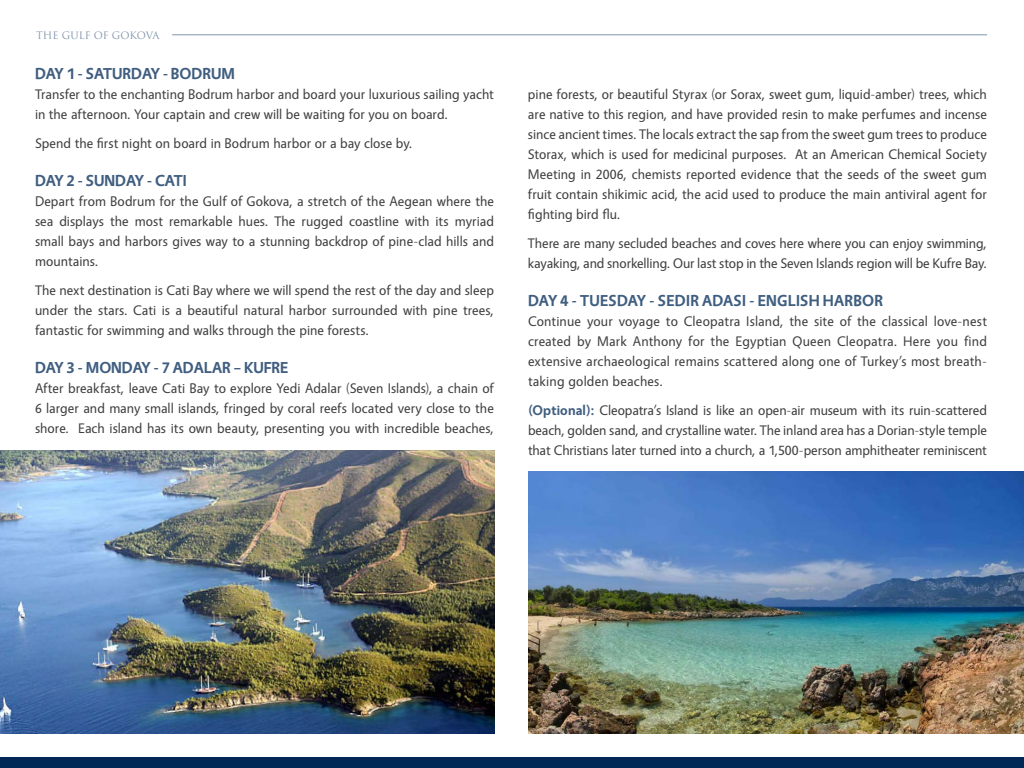
<style>
.page{position:relative;width:1024px;height:768px;background:#fff}
.page>*{position:absolute;margin:0;border:0;box-sizing:border-box;transform-origin:0 0}
.t1{font:700 16px "Vegur";color:#405e80}
.t2{font:700 16px "Vegur";letter-spacing:.02em;color:#405e80}
.t3{font:14px/20px "Vegur";color:#404040;text-align:justify}
.t4{font:10px "Trajan Pro";color:#8094aa}
.s1{font-weight:700;color:#405e80}
</style>
<div class="page">
<hr style="left:172px;top:35px;width:815px;height:1px;background:#8094aa">
<div style="left:0;top:757px;width:1024px;height:11px;background:#002856"></div>
<img style="left:0;top:450px;width:495px;height:283px">
<img style="left:528px;top:472px;width:496px;height:261px">
<p class="t4" style="left:36px;top:29px;width:125px">THE GULF OF GOKOVA</p>
<p class="t1" style="left:35px;top:65px;width:201px">DAY 1 - SATURDAY - BODRUM</p>
<p class="t3" style="left:35px;top:85px;width:461px">Transfer to the enchanting Bodrum harbor and board your luxurious sailing yacht in the afternoon. Your captain and crew will be waiting for you on board.</p>
<p class="t3" style="left:35px;top:134px;width:379px">Spend the first night on board in Bodrum harbor or a bay close by.</p>
<p class="t1" style="left:35px;top:172px;width:153px">DAY 2 - SUNDAY - CATI</p>
<p class="t3" style="left:35px;top:192px;width:461px">Depart from Bodrum for the Gulf of Gokova, a stretch of the Aegean where the sea displays the most remarkable hues. The rugged coastline with its myriad small bays and harbors gives way to a stunning backdrop of pine-clad hills and mountains.</p>
<p class="t3" style="left:35px;top:281px;width:461px">The next destination is Cati Bay where we will spend the rest of the day and sleep under the stars. Cati is a beautiful natural harbor surrounded with pine trees, fantastic for swimming and walks through the pine forests.</p>
<p class="t1" style="left:35px;top:359px;width:255px">DAY 3 - MONDAY - 7 ADALAR – KUFRE</p>
<p class="t3" style="left:35px;top:379px;width:460px">After breakfast, leave Cati Bay to explore Yedi Adalar (Seven Islands), a chain of 6 larger and many small islands, fringed by coral reefs located very close to the shore. Each island has its own beauty, presenting you with incredible beaches,</p>
<p class="t3" style="left:528px;top:85px;width:461px">pine forests, or beautiful Styrax (or Sorax, sweet gum, liquid-amber) trees, which are native to this region, and have provided resin to make perfumes and incense since ancient times. The locals extract the sap from the sweet gum trees to produce Storax, which is used for medicinal purposes. At an American Chemical Society Meeting in 2006, chemists reported evidence that the seeds of the sweet gum fruit contain shikimic acid, the acid used to produce the main antiviral agent for fighting bird flu.</p>
<p class="t3" style="left:528px;top:234px;width:460px">There are many secluded beaches and coves here where you can enjoy swimming, kayaking, and snorkelling. Our last stop in the Seven Islands region will be Kufre Bay.</p>
<p class="t2" style="left:528px;top:292px;width:357px">DAY 4 - TUESDAY - SEDIR ADASI - ENGLISH HARBOR</p>
<p class="t3" style="left:528px;top:312px;width:461px">Continue your voyage to Cleopatra Island, the site of the classical love-nest created by Mark Anthony for the Egyptian Queen Cleopatra. Here you find extensive archaeological remains scattered along one of Turkey’s most breath&shy;taking golden beaches.</p>
<p class="t3" style="left:528px;top:401px;width:461px"><span class="s1">(Optional):</span> Cleopatra’s Island is like an open-air museum with its ruin-scattered beach, golden sand, and crystalline water. The inland area has a Dorian-style temple that Christians later turned into a church, a 1,500-person amphitheater reminiscent</p>
</div>
